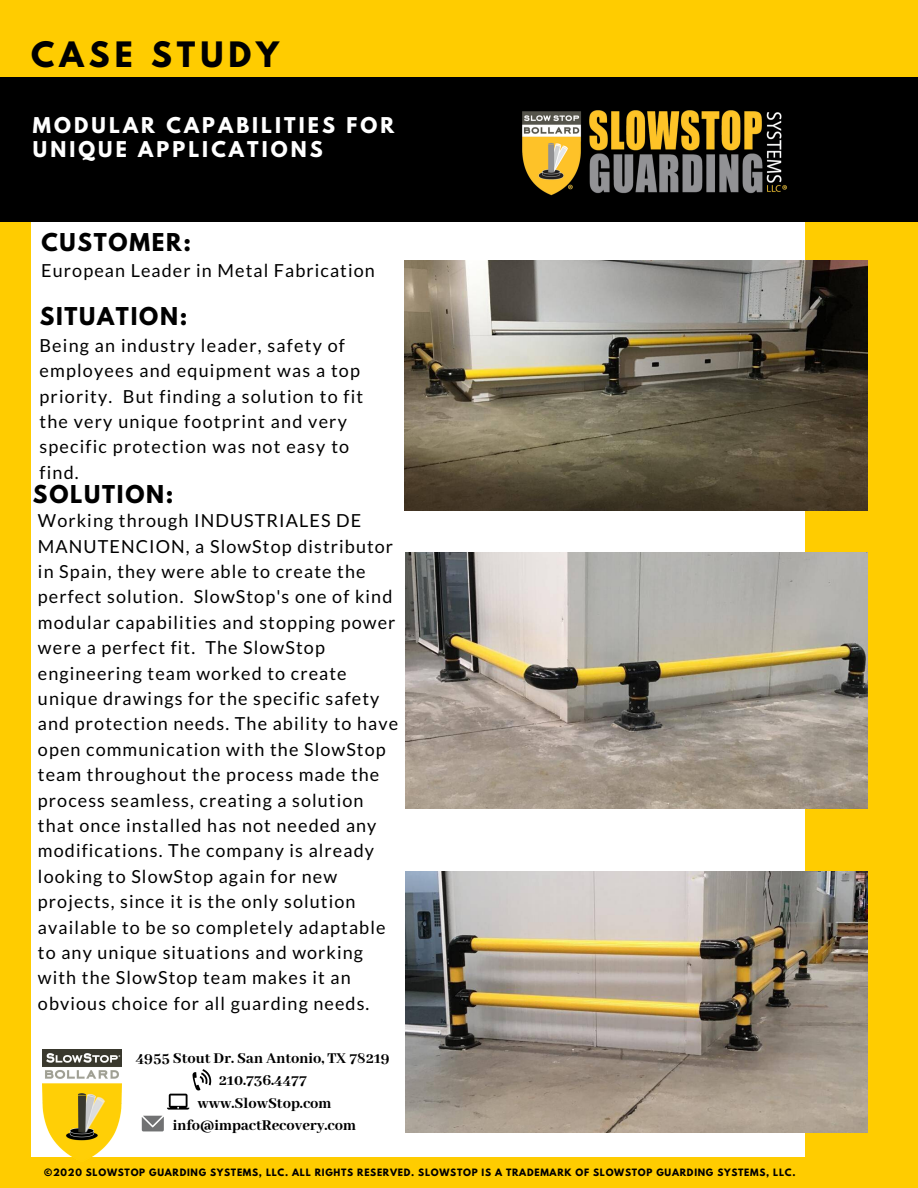
<style>
.page{position:relative;width:918px;height:1188px;background:#fc0}
.page>*{position:absolute;margin:0;border:0;box-sizing:border-box;transform-origin:0 0}
.t1{font:700 31.05px "League Spartan";letter-spacing:.16em;color:#000}
.t2{font:700 21.75px "League Spartan";letter-spacing:.08em;color:#000}
.t3{font:700 19.35px/24.2px "League Spartan";letter-spacing:.16em;color:#fff}
.t4{font:18px/25.3px "Lato";letter-spacing:.06em;color:#000}
.t5{font:800 16.35px/22.5px "Abhaya Libre";color:#000;text-align:center}
.t6{font:700 9px "League Spartan";letter-spacing:.08em;color:#000}
</style>
<div class="page">
<div style="left:31px;top:219px;width:773px;height:938px;background:#fff"></div>
<div style="left:0;top:78px;width:918px;height:144px;background:#000"></div>
<img style="left:43px;top:1049px;width:78px;height:108px">
<img style="left:522px;top:110px;width:265px;height:86px">
<img style="left:404px;top:261px;width:464px;height:249px">
<img style="left:405px;top:872px;width:463px;height:261px">
<img style="left:405px;top:552px;width:463px;height:257px">
<svg style="left:142px;top:1116px;width:22px;height:15px"></svg>
<svg style="left:167px;top:1069px;width:45px;height:41px"></svg>
<h1 class="t1" style="left:31px;top:40px;width:249px">CASE STUDY</h1>
<p class="t3" style="left:33px;top:115px;width:363px">MODULAR CAPABILITIES FOR<br>UNIQUE APPLICATIONS</p>
<p class="t2" style="left:41px;top:231px;width:151px">CUSTOMER:</p>
<p class="t4" style="left:41px;top:257px;width:335px">European Leader in Metal Fabrication</p>
<p class="t2" style="left:40px;top:305px;width:149px">SITUATION:</p>
<p class="t4" style="left:39px;top:332px;width:325px">Being an industry leader, safety of employees and equipment was a top priority. But finding a solution to fit the very unique footprint and very specific protection was not easy to find.</p>
<p class="t4" style="left:38px;top:507px;width:362px">Working through INDUSTRIALES DE MANUTENCION, a SlowStop distributor in Spain, they were able to create the perfect solution. SlowStop's one of kind modular capabilities and stopping power were a perfect fit. The SlowStop engineering team worked to create unique drawings for the specific safety and protection needs. The ability to have open communication with the SlowStop team throughout the process made the process seamless, creating a solution that once installed has not needed any modifications. The company is already looking to SlowStop again for new projects, since it is the only solution available to be so completely adaptable to any unique situations and working with the SlowStop team makes it an obvious choice for all guarding needs.</p>
<p class="t2" style="left:33px;top:483px;width:142px">SOLUTION:</p>
<p class="t5" style="left:136px;top:1047px;width:256px">4955 Stout Dr. San Antonio, TX 78219<br>210.736.4477<br>www.SlowStop.com info@impactRecovery.com</p>
<p class="t6" style="left:44px;top:1168px;width:753px">©2020 SLOWSTOP GUARDING SYSTEMS, LLC. ALL RIGHTS RESERVED. SLOWSTOP IS A TRADEMARK OF SLOWSTOP GUARDING SYSTEMS, LLC.</p>
</div>
